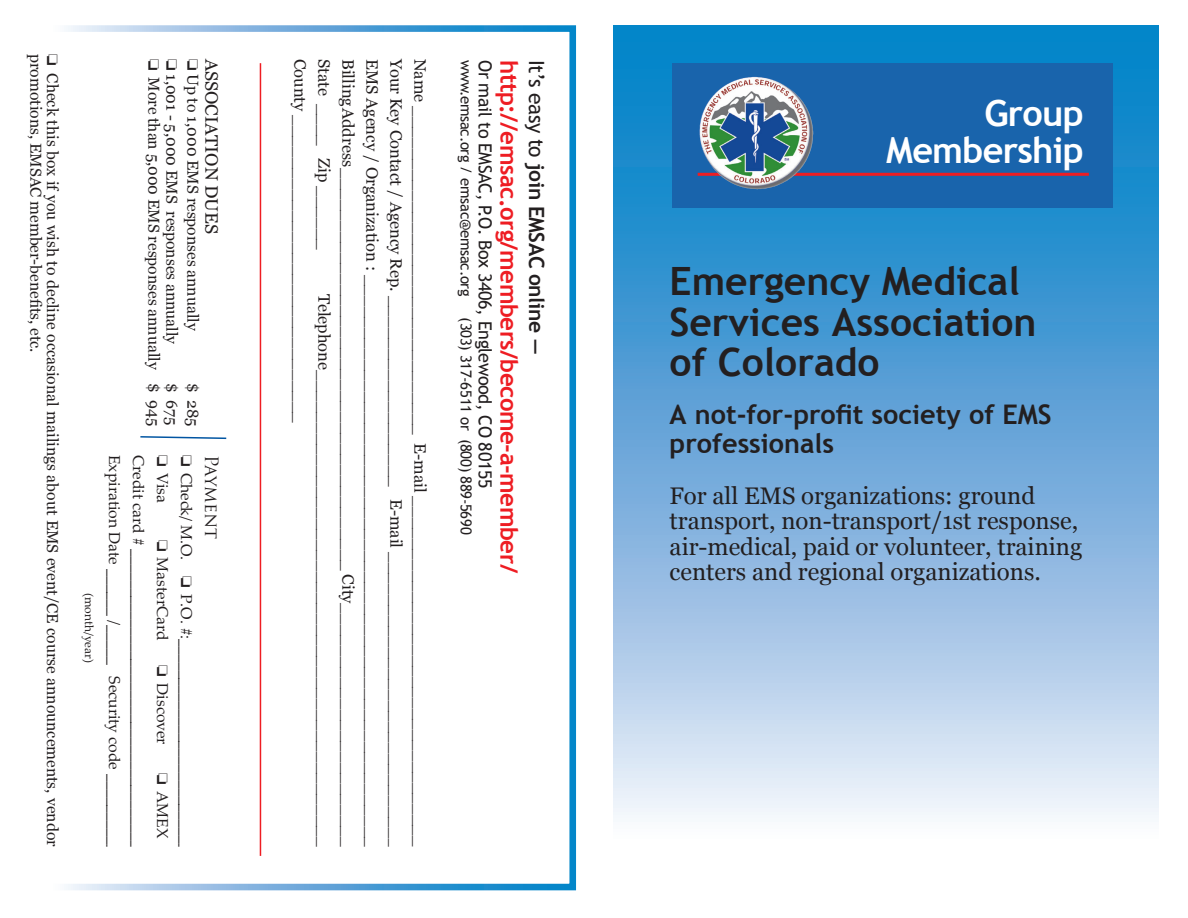
<style>
.page{position:relative;width:1188px;height:918px;background:#fff}
.page>*{position:absolute;margin:0;border:0;box-sizing:border-box;transform-origin:0 0}
.t1{font:700 39px/40.5px "Trebuchet MS";color:#231f20}
.t2{font:700 36px/37.5px "Trebuchet MS";letter-spacing:-.02em;color:#fff;text-align:right}
.t3{font:700 27px/28.5px "Trebuchet MS";color:#231f20}
.t4{font:24px/25.5px "Georgia";color:#231f20}
.t5{font:700 24px "Trebuchet MS";letter-spacing:-.02em;color:#ee1d23}
.t6{font:700 21px "Trebuchet MS";letter-spacing:-.02em;color:#231f20}
.t7{font:18px "Trebuchet MS";letter-spacing:-.02em;color:#231f20}
.t8{font:18px "Georgia";color:#231f20}
.t9{font:18px "Trajan Pro";color:#231f20}
.t10{font:16.5px "Georgia";color:#231f20}
.t11{font:15.75px/16.5px "Georgia";color:#231f20}
.t12{font:15.75px "Palatino Linotype";color:#231f20}
.t13{font:15px "Trebuchet MS";letter-spacing:-.02em;color:#231f20}
.t14{font:12px "Palatino Linotype";color:#231f20}
.s1{font-weight:400}
</style>
<div class="page">
<div style="left:21px;top:25px;width:555px;height:865px;border:7px solid #fff"></div>
<svg style="left:140px;top:436px;width:87px;height:4px"></svg>
<svg style="left:613px;top:26px;width:546px;height:792px;background:#77b1dd"></svg>
<div style="left:672px;top:63px;width:440px;height:144px;background:#1964ac"></div>
<hr style="left:698px;top:173px;width:391px;height:3px;background:#ee1d23">
<img style="left:699px;top:77px;width:52px;height:94px">
<hr style="left:260px;top:63px;width:1px;height:793px;background:#ee1d23">
<p class="t11" style="left:60px;top:54px;width:794px;rotate:90deg">□ Check this box if you wish to decline occasional mailings about EMS event/CE course announcements, vendor promotions, EMSAC member-benefits, etc.</p>
<p class="t6" style="left:550px;top:60px;width:296px;rotate:90deg"><span class="s1">It’s easy to</span> join EMSAC online —</p>
<p class="t11" style="left:201px;top:59px;width:274px;rotate:90deg">□ Up to 1,000 EMS responses annually</p>
<p class="t8" style="left:223px;top:59px;width:176px;rotate:90deg">ASSOCIATION DUES</p>
<p class="t10" style="left:310px;top:59px;width:366px;rotate:90deg">County _____________________________</p>
<p class="t10" style="left:334px;top:59px;width:193px;rotate:90deg">State ____ Zip ______</p>
<p class="t10" style="left:358px;top:59px;width:812px;rotate:90deg">Billing Address ______________________________________ City_________________________</p>
<p class="t10" style="left:382px;top:59px;width:791px;rotate:90deg">EMS Agency / Organization : ______________________________________________________</p>
<p class="t10" style="left:406px;top:59px;width:792px;rotate:90deg">Your Key Contact / Agency Rep. __________________ E-mail ____________________________</p>
<p class="t10" style="left:430px;top:59px;width:789px;rotate:90deg">Name _______________________________ E-mail _________________________________</p>
<p class="t11" style="left:162px;top:59px;width:369px;rotate:90deg">□ More than 5,000 EMS responses annually $ 945</p>
<p class="t11" style="left:180px;top:59px;width:287px;rotate:90deg">□ 1,001 - 5,000 EMS responses annually</p>
<p class="t11" style="left:180px;top:383px;width:44px;rotate:90deg">$ 675</p>
<p class="t13" style="left:475px;top:60px;width:238px;rotate:90deg">www.emsac.org / emsac@emsac.org</p>
<p class="t13" style="left:475px;top:317px;width:219px;rotate:90deg">(303) 317-6511 or (800) 889-5690</p>
<p class="t7" style="left:496px;top:60px;width:430px;rotate:90deg">Or mail to EMSAC, P.O. Box 3406, Englewood, CO 80155</p>
<h3 class="t5" style="left:524px;top:60px;width:515px;rotate:90deg">http://emsac.org/members/become-a-member/</h3>
<p class="t10" style="left:334px;top:294px;width:577px;rotate:90deg">Telephone_______________________________________________</p>
<p class="t11" style="left:201px;top:383px;width:45px;rotate:90deg">$ 285</p>
<p class="t12" style="left:174px;top:455px;width:49px;rotate:90deg">□ Visa</p>
<p class="t12" style="left:174px;top:540px;width:103px;rotate:90deg">□ MasterCard</p>
<p class="t12" style="left:174px;top:665px;width:81px;rotate:90deg">□ Discover</p>
<p class="t12" style="left:174px;top:773px;width:67px;rotate:90deg">□ AMEX</p>
<p class="t12" style="left:198px;top:455px;width:398px;rotate:90deg">□ Check/ M.O. □ P.O. #:___________________________</p>
<p class="t9" style="left:223px;top:455px;width:85px;rotate:90deg">Payment</p>
<p class="t12" style="left:126px;top:455px;width:407px;rotate:90deg">Expiration Date ______ /_____ Security code ___________</p>
<p class="t12" style="left:150px;top:455px;width:395px;rotate:90deg">Credit card # ______________________________________</p>
<p class="t14" style="left:98px;top:593px;width:72px;rotate:90deg">(month/year)</p>
<h2 class="t2" style="left:886px;top:94px;width:199px">Group<br>Membership</h2>
<h1 class="t1" style="left:670px;top:261px;width:369px">Emergency Medical<br>Services Association of Colorado</h1>
<h3 class="t3" style="left:670px;top:400px;width:384px">A not-for-profit society of EMS professionals</h3>
<h3 class="t4" style="left:670px;top:483px;width:414px">For all EMS organizations: ground transport, non-transport/1st response, air-medical, paid or volunteer, training centers and regional organizations.</h3>
</div>
